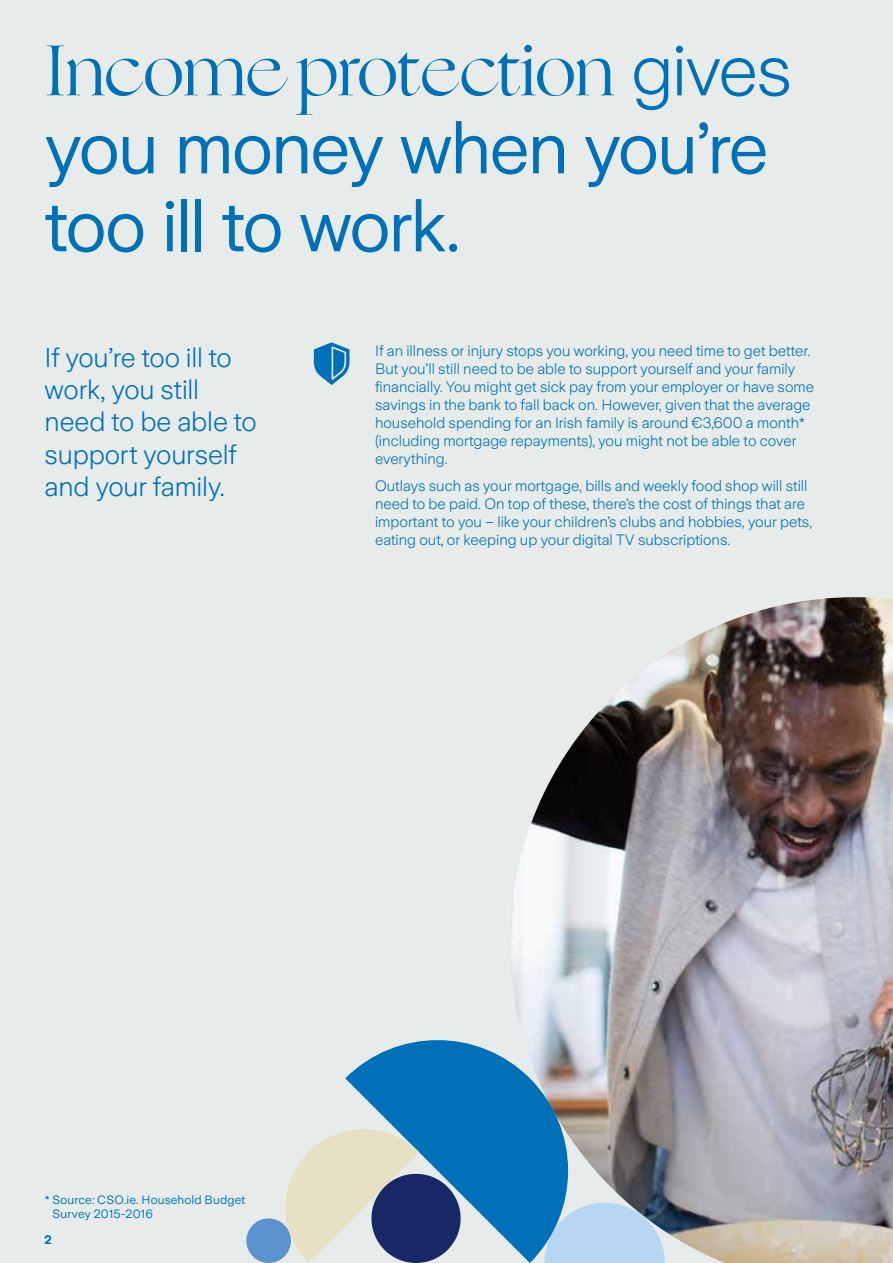
<style>
.page{position:relative;width:893px;height:1263px;background:#e7eceb}
.page>*{position:absolute;margin:0;border:0;box-sizing:border-box;transform-origin:0 0}
.t1{font:72px/78px "Zurich Sans";letter-spacing:-.025em;color:#0071b9}
.t2{font:72px "Ogg";letter-spacing:-.025em;color:#0071b9}
.t3{font:300 27px/32.4px "Zurich Sans";letter-spacing:-.005em;color:#0071b9}
.t4{font:300 15px/18px "Zurich Sans";color:#0071b9}
.t5{font:12px/14.4px "Zurich Sans";letter-spacing:.015em;color:#0071b9}
.t6{font:500 12px "Zurich Sans";color:#0071b9}
.s1{font-family:"Zurich Sans";font-weight:300}
</style>
<div class="page">
<img style="left:510px;top:597px;width:383px;height:666px">
<svg style="left:581px;top:1203px;width:84px;height:60px"></svg>
<svg style="left:345px;top:1027px;width:236px;height:236px;fill:#0071b9"></svg>
<svg style="left:279px;top:1121px;width:140px;height:142px"></svg>
<div style="left:246px;top:1218px;width:45px;height:45px;background:#5a93ce;border-radius:50%"></div>
<div style="left:371px;top:1174px;width:90px;height:89px;background:#182866;border-radius:50%"></div>
<svg style="left:314px;top:342px;width:36px;height:43px"></svg>
<h1 class="t2" style="left:45px;top:23px;width:749px">Income protection <span class="s1">gives</span></h1>
<h1 class="t1" style="left:45px;top:111px;width:725px">you money when you’re too ill to work.</h1>
<h2 class="t3" style="left:45px;top:341px;width:214px">If you’re too ill to work, you still need to be able to support yourself and your family.</h2>
<p class="t4" style="left:375px;top:342px;width:440px">If an illness or injury stops you working, you need time to get better.<br>But you’ll still need to be able to support yourself and your family financially. You might get sick pay from your employer or have some savings in the bank to fall back on. However, given that the average household spending for an Irish family is around €3,600 a month* (including mortgage repayments), you might not be able to cover everything.</p>
<p class="t4" style="left:375px;top:477px;width:439px">Outlays such as your mortgage, bills and weekly food shop will still need to be paid. On top of these, there’s the cost of things that are important to you – like your children’s clubs and hobbies, your pets, eating out, or keeping up your digital TV subscriptions.</p>
<p class="t5" style="left:53px;top:1192px;width:194px;text-indent:-8px">* Source: CSO.ie. Household Budget<br>Survey 2015-2016</p>
<p class="t6" style="left:45px;top:1233px;width:9px">2</p>
</div>
